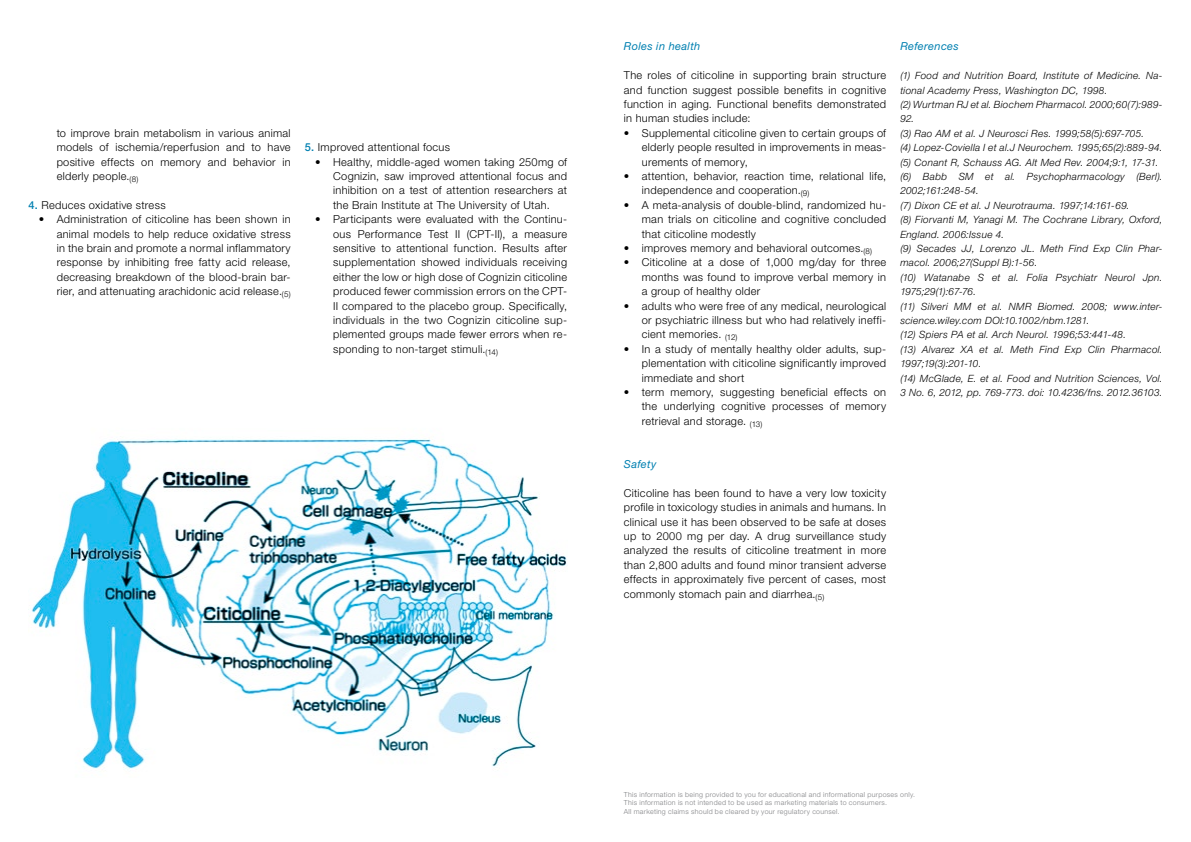
<style>
.page{position:relative;width:1191px;height:842px;background:#fff}
.page>*{position:absolute;margin:0;border:0;box-sizing:border-box;transform-origin:0 0}
.t1{font:300 11px/14.4px "Helvetica Neue LT Std";letter-spacing:.025em;color:#000;text-align:justify}
.t2{font:italic 11px "Helvetica Neue LT Std";letter-spacing:.03em;color:#0080b1}
.t3{font:italic 300 10px/14.4px "Helvetica Neue LT Std";letter-spacing:.03em;color:#000}
.t4{font:300 7px/8.4px "Helvetica Neue LT Std";letter-spacing:.045em;color:#808184}
.s1{font-weight:500;color:#0080b1}
</style>
<div class="page">
<img style="left:28px;top:439px;width:539px;height:330px">
<p class="t1" style="left:57px;top:125px;width:235px">to improve brain metabolism in various animal models of ischemia/reperfusion and to have positive effects on memory and behavior in elderly people.<sub>(8)</sub></p>
<p class="t1" style="left:28px;top:197px;width:139px"><span class="s1">4.</span> Reduces oxidative stress</p>
<p class="t1" style="left:57px;top:212px;width:235px;text-indent:-18px">• Administration of citicoline has been shown in animal models to help reduce oxidative stress in the brain and promote a normal inflammatory response by inhibiting free fatty acid release, decreasing breakdown of the blood-brain bar&shy;rier, and attenuating arachidonic acid release.<sub>(5)</sub></p>
<p class="t1" style="left:305px;top:140px;width:147px"><span class="s1">5.</span> Improved attentional focus</p>
<p class="t1" style="left:333px;top:154px;width:235px;text-indent:-18px">• Healthy, middle-aged women taking 250mg of Cognizin, saw improved attentional focus and inhibition on a test of attention researchers at the Brain Institute at The University of Utah.</p>
<p class="t1" style="left:333px;top:212px;width:235px;text-indent:-18px">• Participants were evaluated with the Continu&shy;ous Performance Test II (CPT-II), a measure sensitive to attentional function. Results after supplementation showed individuals receiving either the low or high dose of Cognizin citicoline produced fewer commission errors on the CPT-II compared to the placebo group. Specifically, individuals in the two Cognizin citicoline sup&shy;plemented groups made fewer errors when re&shy;sponding to non-target stimuli.<sub>(14)</sub></p>
<p class="t2" style="left:624px;top:40px;width:78px">Roles in health</p>
<p class="t1" style="left:624px;top:68px;width:264px">The roles of citicoline in supporting brain structure and function suggest possible benefits in cognitive function in aging. Functional benefits demonstrated in human studies include:</p>
<p class="t1" style="left:642px;top:125px;width:246px;text-indent:-18px">• Supplemental citicoline given to certain groups of elderly people resulted in improvements in meas&shy;urements of memory,</p>
<p class="t1" style="left:642px;top:169px;width:246px;text-indent:-18px">• attention, behavior, reaction time, relational life, independence and cooperation.<sub>(9)</sub></p>
<p class="t1" style="left:642px;top:197px;width:246px;text-indent:-18px">• A meta-analysis of double-blind, randomized hu&shy;man trials on citicoline and cognitive concluded that citicoline modestly</p>
<p class="t1" style="left:624px;top:241px;width:250px">• improves memory and behavioral outcomes.<sub>(8)</sub></p>
<p class="t1" style="left:642px;top:255px;width:246px;text-indent:-18px">• Citicoline at a dose of 1,000 mg/day for three months was found to improve verbal memory in a group of healthy older</p>
<p class="t1" style="left:642px;top:298px;width:246px;text-indent:-18px">• adults who were free of any medical, neurological or psychiatric illness but who had relatively ineffi&shy;cient memories. <sub>(12)</sub></p>
<p class="t1" style="left:642px;top:341px;width:246px;text-indent:-18px">• In a study of mentally healthy older adults, sup&shy;plementation with citicoline significantly improved immediate and short</p>
<p class="t1" style="left:642px;top:385px;width:246px;text-indent:-18px">• term memory, suggesting beneficial effects on the underlying cognitive processes of memory retrieval and storage. <sub>(13)</sub></p>
<p class="t2" style="left:624px;top:457px;width:34px">Safety</p>
<p class="t1" style="left:624px;top:485px;width:264px">Citicoline has been found to have a very low toxicity profile in toxicology studies in animals and humans. In clinical use it has been observed to be safe at doses up to 2000 mg per day. A drug surveillance study analyzed the results of citicoline treatment in more than 2,800 adults and found minor transient adverse effects in approximately five percent of cases, most commonly stomach pain and diarrhea.<sub>(5)</sub></p>
<p class="t2" style="left:900px;top:40px;width:60px">References</p>
<p class="t3" style="left:900px;top:68px;width:264px">(1) Food and Nutrition Board, Institute of Medicine. Na&shy;tional Academy Press, Washington DC, 1998.<br>(2) Wurtman RJ et al. Biochem Pharmacol. 2000;60(7):989- 92.<br>(3) Rao AM et al. J Neurosci Res. 1999;58(5):697-705.<br>(4) Lopez-Coviella I et al.J Neurochem. 1995;65(2):889-94. (5) Conant R, Schauss AG. Alt Med Rev. 2004;9:1, 17-31. (6) Babb SM et al. Psychopharmacology (Berl).<br>2002;161:248-54.<br>(7) Dixon CE et al. J Neurotrauma. 1997;14:161-69.<br>(8) Fiorvanti M, Yanagi M. The Cochrane Library, Oxford, England. 2006:Issue 4.<br>(9) Secades JJ, Lorenzo JL. Meth Find Exp Clin Phar&shy;macol. 2006;27(Suppl B):1-56.<br>(10) Watanabe S et al. Folia Psychiatr Neurol Jpn.<br>1975;29(1):67-76.<br>(11) Silveri MM et al. NMR Biomed. 2008; www.inter&shy;science.wiley.com DOI:10.1002/nbm.1281.<br>(12) Spiers PA et al. Arch Neurol. 1996;53:441-48.<br>(13) Alvarez XA et al. Meth Find Exp Clin Pharmacol.<br>1997;19(3):201-10.<br>(14) McGlade, E. et al. Food and Nutrition Sciences, Vol.<br>3 No. 6, 2012, pp. 769-773. doi: 10.4236/fns. 2012.36103.</p>
<p class="t4" style="left:624px;top:790px;width:293px">This information is being provided to you for educational and informational purposes only.<br>This information is not intended to be used as marketing materials to consumers.<br>All marketing claims should be cleared by your regulatory counsel.</p>
</div>
